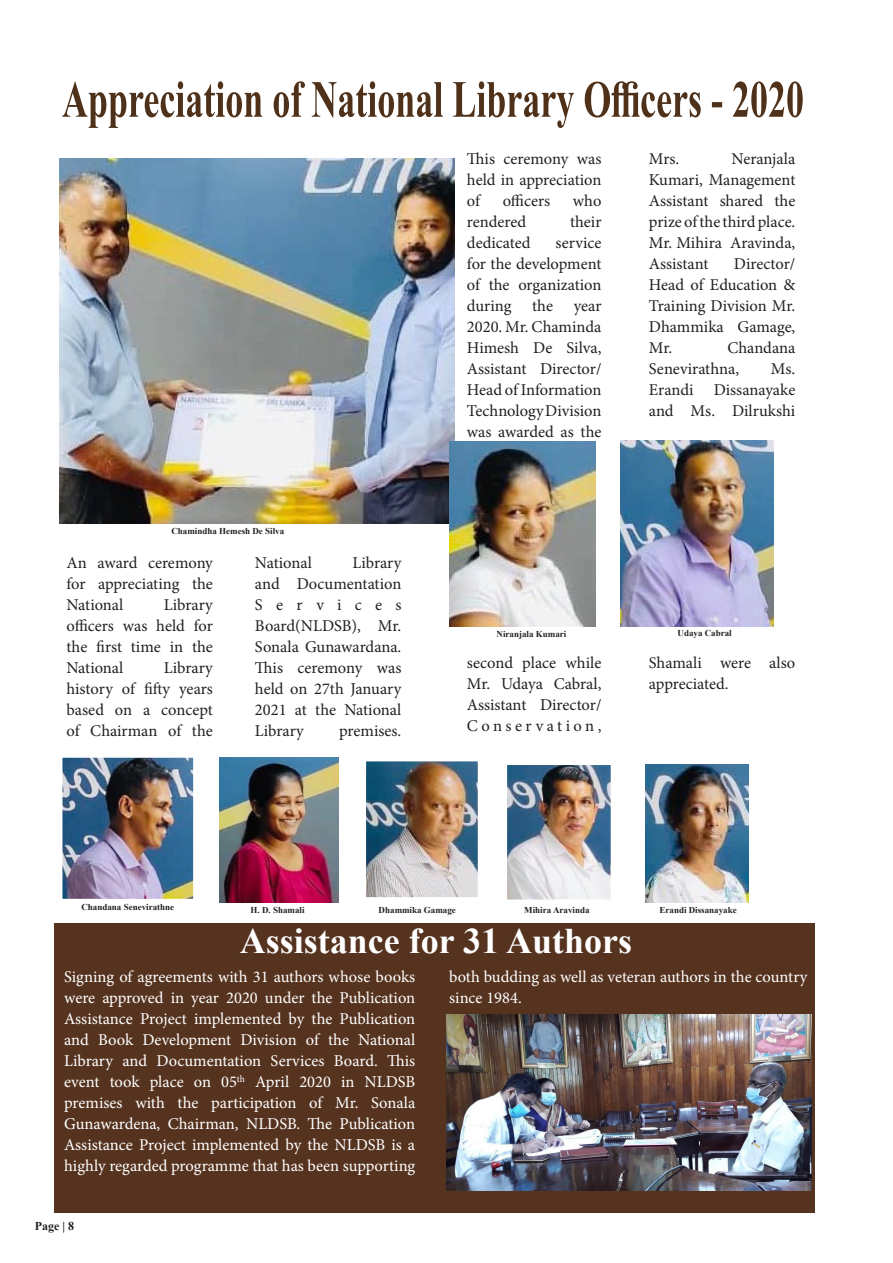
<style>
.page{position:relative;width:893px;height:1263px;background:#fff}
.page>*{position:absolute;margin:0;border:0;box-sizing:border-box;transform-origin:0 0}
.t1{font:700 36px "Times New Roman";color:#fff}
.t2{font:16.5px/21px "Minion Pro";color:#231f20;text-align:justify}
.t3{font:16.5px/21px "Minion Pro";color:#fff;text-align:justify}
.t4{font:700 12px "Times New Roman";color:#231f20}
.t5{font:700 9px "Times New Roman";color:#231f20}
</style>
<div class="page">
<div style="left:54px;top:923px;width:761px;height:289px;background:#56331f"></div>
<img style="left:60px;top:159px;width:394px;height:364px">
<svg style="left:62px;top:81px;width:741px;height:47px"></svg>
<img style="left:447px;top:1014px;width:365px;height:176px">
<img style="left:449px;top:442px;width:146px;height:184px">
<img style="left:621px;top:440px;width:152px;height:186px">
<img style="left:63px;top:758px;width:130px;height:140px">
<div style="left:58px;top:753px;width:140px;height:150px;border:4px solid #fff"></div>
<img style="left:367px;top:762px;width:110px;height:135px">
<div style="left:362px;top:757px;width:120px;height:145px;border:4px solid #fff"></div>
<img style="left:508px;top:765px;width:102px;height:134px">
<div style="left:503px;top:760px;width:112px;height:144px;border:4px solid #fff"></div>
<img style="left:645px;top:764px;width:103px;height:138px">
<img style="left:220px;top:758px;width:119px;height:144px">
<p class="t5" style="left:171px;top:525px;width:114px">Chamindha Hemesh De Silva</p>
<p class="t2" style="left:66px;top:552px;width:148px">An award ceremony for appreciating the National</p>
<p class="t2" style="left:66px;top:594px;width:148px;text-indent:98px">Library officers was held for the first time in the National</p>
<p class="t2" style="left:66px;top:657px;width:148px;text-indent:98px">Library history of fifty years based on a concept of Chairman of the</p>
<p class="t2" style="left:255px;top:552px;width:148px;text-indent:98px">Library and Documentation Services Board(NLDSB), Mr.<br>Sonala Gunawardana.<br>This ceremony was held on 27th January 2021 at the National Library</p>
<p class="t2" style="left:255px;top:552px;width:58px">National</p>
<p class="t2" style="left:339px;top:720px;width:64px">premises.</p>
<p class="t2" style="left:467px;top:148px;width:136px">This ceremony was held in appreciation of</p>
<p class="t2" style="left:503px;top:190px;width:49px">officers</p>
<p class="t2" style="left:573px;top:190px;width:30px">who</p>
<p class="t2" style="left:467px;top:211px;width:61px">rendered</p>
<p class="t2" style="left:570px;top:211px;width:33px">their</p>
<p class="t2" style="left:467px;top:232px;width:65px">dedicated</p>
<p class="t2" style="left:467px;top:232px;width:136px;text-indent:89px">service for the development of the organization during</p>
<p class="t2" style="left:532px;top:295px;width:22px">the</p>
<p class="t2" style="left:467px;top:295px;width:136px;text-indent:107px">year 2020. Mr. Chaminda Himesh De Silva, Assistant Director/ Head of Information Technology Division was awarded as the</p>
<p class="t2" style="left:649px;top:148px;width:148px;text-indent:83px">Neranjala Kumari, Management Assistant shared the prize of the third place.<br>Mr. Mihira Aravinda, Assistant</p>
<p class="t2" style="left:649px;top:148px;width:32px">Mrs.</p>
<p class="t2" style="left:649px;top:253px;width:148px;text-indent:85px">Director/ Head of Education &amp; Training Division Mr.<br>Dhammika Gamage, Mr.</p>
<p class="t2" style="left:649px;top:337px;width:148px;text-indent:78px">Chandana<br>Senevirathna,</p>
<p class="t2" style="left:649px;top:358px;width:148px;text-indent:122px">Ms.<br>Erandi Dissanayake and Ms. Dilrukshi</p>
<p class="t5" style="left:497px;top:627px;width:71px">Niranjala Kumari</p>
<p class="t2" style="left:467px;top:652px;width:136px">second place while Mr. Udaya Cabral, Assistant Director/ Conservation,</p>
<p class="t5" style="left:677px;top:626px;width:56px">Udaya Cabral</p>
<p class="t2" style="left:649px;top:652px;width:148px">Shamali were also appreciated.</p>
<p class="t5" style="left:81px;top:901px;width:94px">Chandana Senevirathne</p>
<p class="t5" style="left:251px;top:903px;width:56px">H. D. Shamali</p>
<p class="t5" style="left:379px;top:903px;width:79px">Dhammika Gamage</p>
<p class="t5" style="left:524px;top:903px;width:67px">Mihira Aravinda</p>
<p class="t5" style="left:659px;top:903px;width:79px">Erandi Dissanayake</p>
<p class="t1" style="left:240px;top:915px;width:394px">Assistance for 31 Authors</p>
<p class="t3" style="left:449px;top:966px;width:360px">both budding as well as veteran authors in the country since 1984.</p>
<p class="t3" style="left:64px;top:966px;width:353px">Signing of agreements with 31 authors whose books were approved in year 2020 under the Publication Assistance Project implemented by the Publication and Book Development Division of the National Library and Documentation Services Board. This event took place on 05<sup>th</sup> April 2020 in NLDSB premises with the participation of Mr. Sonala Gunawardena, Chairman, NLDSB. The Publication Assistance Project implemented by the NLDSB is a highly regarded programme that has been supporting</p>
<p class="t4" style="left:35px;top:1217px;width:41px">Page | 8</p>
</div>
